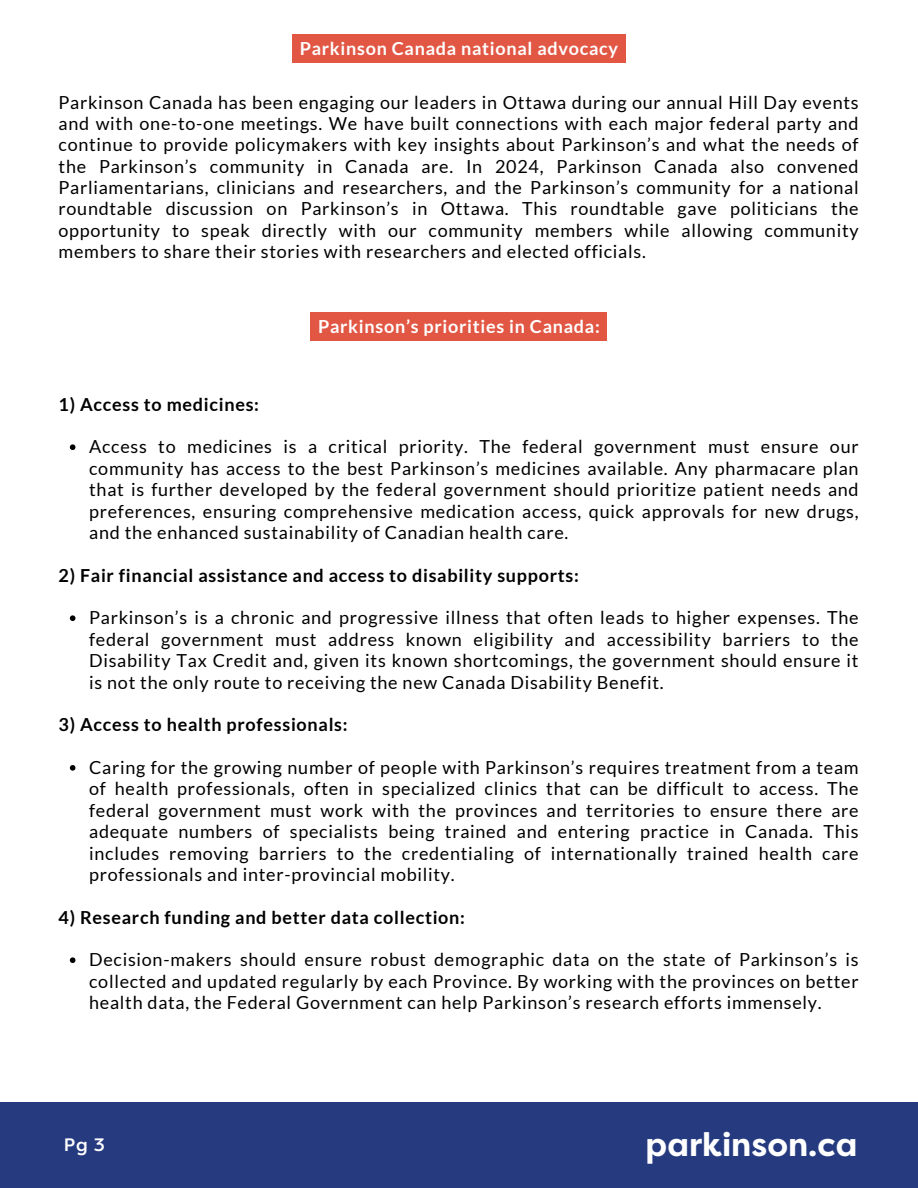
<style>
.page{position:relative;width:918px;height:1188px;background:#fff}
.page>*{position:absolute;margin:0;border:0;box-sizing:border-box;transform-origin:0 0}
.t1{font:700 33px "Filson Pro";color:#fff}
.t2{font:18px/21.3px "Lato";letter-spacing:.04em;color:#000;text-align:justify}
.t3{font:700 18px "Lato";letter-spacing:.04em;color:#000}
.t4{font:700 18px "Lato";letter-spacing:.04em;color:#fff}
.t5{font:500 18px "Filson Pro";color:#fff}
</style>
<div class="page">
<div style="left:292px;top:35px;width:334px;height:28px;background:#e25744"></div>
<div style="left:311px;top:313px;width:296px;height:28px;background:#e25744"></div>
<svg style="left:70px;top:444px;width:5px;height:6px"></svg>
<svg style="left:70px;top:615px;width:5px;height:6px"></svg>
<svg style="left:70px;top:765px;width:5px;height:6px"></svg>
<svg style="left:70px;top:957px;width:5px;height:6px"></svg>
<div style="left:0;top:1102px;width:918px;height:86px;background:#263b7f"></div>
<h2 class="t4" style="left:300px;top:37px;width:320px">Parkinson Canada national advocacy</h2>
<h2 class="t2" style="left:59px;top:91px;width:802px">Parkinson Canada has been engaging our leaders in Ottawa during our annual Hill Day events and with one-to-one meetings. We have built connections with each major federal party and continue to provide policymakers with key insights about Parkinson’s and what the needs of the Parkinson’s community in Canada are. In 2024, Parkinson Canada also convened Parliamentarians, clinicians and researchers, and the Parkinson’s community for a national roundtable discussion on Parkinson’s in Ottawa. This roundtable gave politicians the opportunity to speak directly with our community members while allowing community members to share their stories with researchers and elected officials.</h2>
<p class="t4" style="left:318px;top:315px;width:283px">Parkinson’s priorities in Canada:</p>
<h2 class="t3" style="left:59px;top:393px;width:202px">1) Access to medicines:</h2>
<h2 class="t2" style="left:89px;top:436px;width:771px">Access to medicines is a critical priority. The federal government must ensure our community has access to the best Parkinson’s medicines available. Any pharmacare plan that is further developed by the federal government should prioritize patient needs and preferences, ensuring comprehensive medication access, quick approvals for new drugs, and the enhanced sustainability of Canadian health care.</h2>
<p class="t3" style="left:59px;top:564px;width:522px">2) Fair financial assistance and access to disability supports:</p>
<h2 class="t2" style="left:89px;top:607px;width:771px">Parkinson’s is a chronic and progressive illness that often leads to higher expenses. The federal government must address known eligibility and accessibility barriers to the Disability Tax Credit and, given its known shortcomings, the government should ensure it is not the only route to receiving the new Canada Disability Benefit.</h2>
<p class="t3" style="left:59px;top:714px;width:291px">3) Access to health professionals:</p>
<h2 class="t2" style="left:89px;top:756px;width:771px">Caring for the growing number of people with Parkinson’s requires treatment from a team of health professionals, often in specialized clinics that can be difficult to access. The federal government must work with the provinces and territories to ensure there are adequate numbers of specialists being trained and entering practice in Canada. This includes removing barriers to the credentialing of internationally trained health care professionals and inter-provincial mobility.</h2>
<p class="t3" style="left:59px;top:906px;width:408px">4) Research funding and better data collection:</p>
<h2 class="t2" style="left:89px;top:949px;width:771px">Decision-makers should ensure robust demographic data on the state of Parkinson’s is collected and updated regularly by each Province. By working with the provinces on better health data, the Federal Government can help Parkinson’s research efforts immensely.</h2>
<p class="t5" style="left:64px;top:1134px;width:42px">Pg 3</p>
<p class="t1" style="left:646px;top:1126px;width:213px">parkinson.ca</p>
</div>
